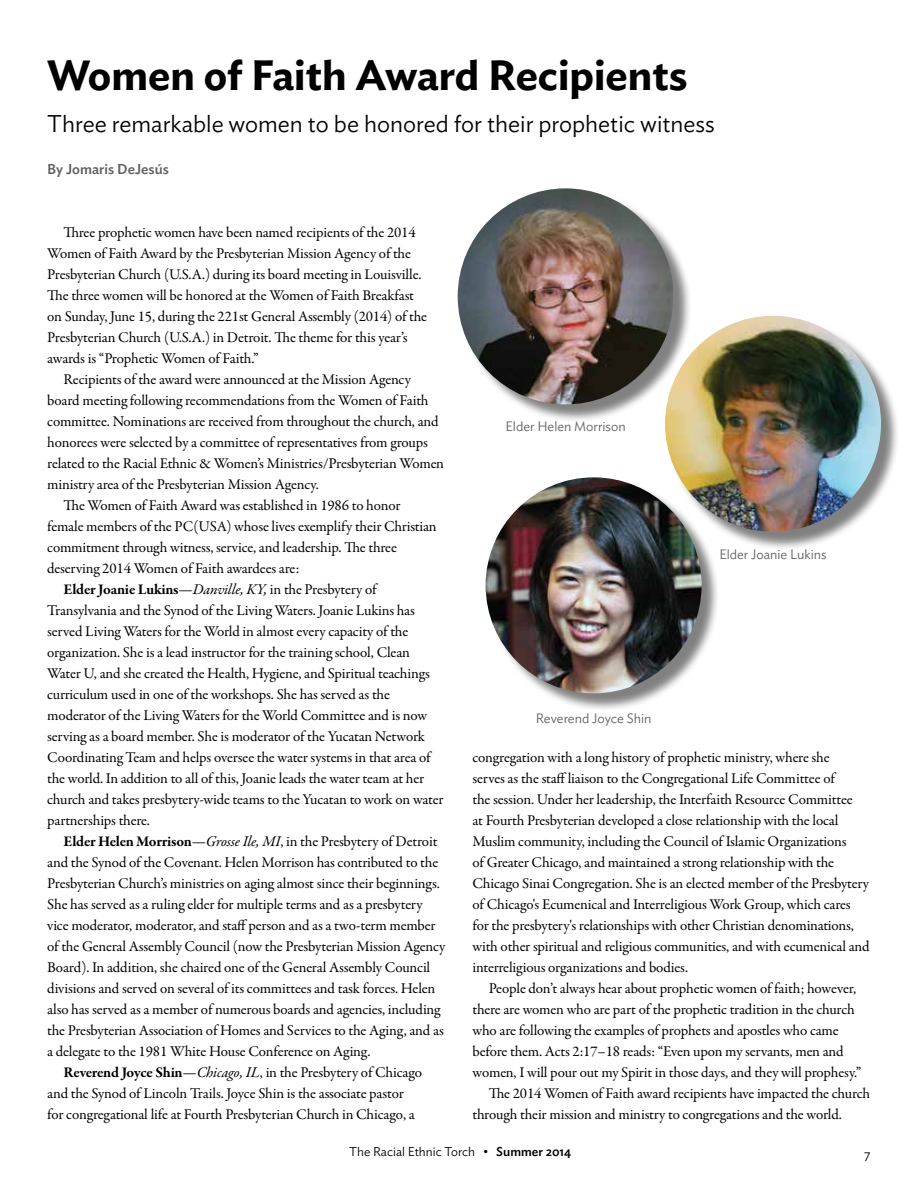
<style>
.page{position:relative;width:918px;height:1188px;background:#fff}
.page>*{position:absolute;margin:0;border:0;box-sizing:border-box;transform-origin:0 0}
.t1{font:600 42px "Ideal Sans";color:#000}
.t2{font:300 24px "Ideal Sans";color:#000}
.t3{font:15px/21px "Garamond Premr Pro";letter-spacing:-.01em;color:#000}
.t4{font:500 14.25px "Ideal Sans";color:#5f6062}
.t5{font:300 13.5px "Ideal Sans";color:#5f6062}
.t6{font:300 13.5px "Ideal Sans";color:#000}
.t7{font:300 12.75px "Ideal Sans";color:#000}
.s1{font-weight:700}
.s2{font-style:italic}
.s3{font-weight:500}
</style>
<div class="page">
<div style="left:460px;top:191px;width:232px;height:232px;background:#000;opacity:.5"></div>
<img style="left:458px;top:188px;width:215px;height:216px">
<div style="left:667px;top:318px;width:232px;height:232px;background:#000;opacity:.5"></div>
<img style="left:665px;top:316px;width:216px;height:216px;border-radius:108px">
<div style="left:488px;top:480px;width:232px;height:232px;background:#000;opacity:.5"></div>
<img style="left:486px;top:477px;width:216px;height:216px;border-radius:108px">
<h1 class="t1" style="left:47px;top:42px;width:642px">Women of Faith Award Recipients</h1>
<h2 class="t2" style="left:47px;top:105px;width:669px">Three remarkable women to be honored for their prophetic witness</h2>
<p class="t4" style="left:47px;top:158px;width:123px">By Jomaris DeJesús</p>
<p class="t3" style="left:47px;top:222px;width:381px;text-indent:16px">Three prophetic women have been named recipients of the 2014<br>Women of Faith Award by the Presbyterian Mission Agency of the Presbyterian Church (U.S.A.) during its board meeting in Louisville.<br>The three women will be honored at the Women of Faith Breakfast on Sunday, June 15, during the 221st General Assembly (2014) of the Presbyterian Church (U.S.A.) in Detroit. The theme for this year’s awards is “Prophetic Women of Faith.”</p>
<p class="t3" style="left:63px;top:369px;width:349px">Recipients of the award were announced at the Mission Agency</p>
<p class="t3" style="left:47px;top:390px;width:383px">board meeting following recommendations from the Women of Faith</p>
<p class="t3" style="left:47px;top:411px;width:393px">committee. Nominations are received from throughout the church, and</p>
<p class="t3" style="left:47px;top:432px;width:382px">honorees were selected by a committee of representatives from groups</p>
<p class="t3" style="left:47px;top:453px;width:398px">related to the Racial Ethnic &amp; Women’s Ministries/Presbyterian Women</p>
<p class="t3" style="left:47px;top:474px;width:273px">ministry area of the Presbyterian Mission Agency.</p>
<p class="t3" style="left:63px;top:495px;width:339px">The Women of Faith Award was established in 1986 to honor</p>
<p class="t3" style="left:47px;top:516px;width:391px">female members of the PC(USA) whose lives exemplify their Christian</p>
<p class="t3" style="left:47px;top:537px;width:351px">commitment through witness, service, and leadership. The three</p>
<p class="t3" style="left:47px;top:558px;width:254px">deserving 2014 Women of Faith awardees are:</p>
<p class="t3" style="left:63px;top:579px;width:315px"><span class="s1">Elder Joanie Lukins</span>—<span class="s2">Danville, KY,</span> in the Presbytery of</p>
<p class="t3" style="left:47px;top:600px;width:369px">Transylvania and the Synod of the Living Waters. Joanie Lukins has</p>
<p class="t3" style="left:47px;top:621px;width:363px">served Living Waters for the World in almost every capacity of the</p>
<p class="t3" style="left:47px;top:642px;width:364px">organization. She is a lead instructor for the training school, Clean</p>
<p class="t3" style="left:47px;top:663px;width:384px">Water U, and she created the Health, Hygiene, and Spiritual teachings</p>
<p class="t3" style="left:47px;top:684px;width:344px">curriculum used in one of the workshops. She has served as the</p>
<p class="t3" style="left:47px;top:705px;width:382px">moderator of the Living Waters for the World Committee and is now</p>
<p class="t3" style="left:47px;top:726px;width:379px">serving as a board member. She is moderator of the Yucatan Network</p>
<p class="t3" style="left:47px;top:747px;width:385px">Coordinating Team and helps oversee the water systems in that area of</p>
<p class="t3" style="left:47px;top:768px;width:378px">the world. In addition to all of this, Joanie leads the water team at her</p>
<p class="t3" style="left:47px;top:789px;width:398px">church and takes presbytery-wide teams to the Yucatan to work on water</p>
<p class="t3" style="left:47px;top:810px;width:104px">partnerships there.</p>
<p class="t3" style="left:63px;top:831px;width:376px"><span class="s1">Elder Helen Morrison</span>—<span class="s2">Grosse Ile, MI</span>, in the Presbytery of Detroit</p>
<p class="t3" style="left:47px;top:852px;width:392px">and the Synod of the Covenant. Helen Morrison has contributed to the</p>
<p class="t3" style="left:47px;top:873px;width:394px">Presbyterian Church’s ministries on aging almost since their beginnings.</p>
<p class="t3" style="left:47px;top:894px;width:377px">She has served as a ruling elder for multiple terms and as a presbytery</p>
<p class="t3" style="left:47px;top:915px;width:390px">vice moderator, moderator, and staff person and as a two-term member</p>
<p class="t3" style="left:47px;top:936px;width:400px">of the General Assembly Council (now the Presbyterian Mission Agency</p>
<p class="t3" style="left:47px;top:957px;width:385px">Board). In addition, she chaired one of the General Assembly Council</p>
<p class="t3" style="left:47px;top:978px;width:390px">divisions and served on several of its committees and task forces. Helen</p>
<p class="t3" style="left:47px;top:999px;width:395px">also has served as a member of numerous boards and agencies, including</p>
<p class="t3" style="left:47px;top:1020px;width:398px">the Presbyterian Association of Homes and Services to the Aging, and as</p>
<p class="t3" style="left:47px;top:1041px;width:325px">a delegate to the 1981 White House Conference on Aging.</p>
<p class="t3" style="left:63px;top:1062px;width:360px"><span class="s1">Reverend Joyce Shin</span>—<span class="s2">Chicago, IL</span>, in the Presbytery of Chicago</p>
<p class="t3" style="left:47px;top:1083px;width:358px">and the Synod of Lincoln Trails. Joyce Shin is the associate pastor</p>
<p class="t3" style="left:47px;top:1104px;width:369px">for congregational life at Fourth Presbyterian Church in Chicago, a</p>
<p class="t5" style="left:506px;top:416px;width:122px">Elder Helen Morrison</p>
<p class="t5" style="left:536px;top:708px;width:117px">Reverend Joyce Shin</p>
<p class="t5" style="left:719px;top:544px;width:109px">Elder Joanie Lukins</p>
<p class="t3" style="left:472px;top:747px;width:399px">congregation with a long history of prophetic ministry, where she<br>serves as the staff liaison to the Congregational Life Committee of<br>the session. Under her leadership, the Interfaith Resource Committee<br>at Fourth Presbyterian developed a close relationship with the local Muslim community, including the Council of Islamic Organizations<br>of Greater Chicago, and maintained a strong relationship with the Chicago Sinai Congregation. She is an elected member of the Presbytery of Chicago's Ecumenical and Interreligious Work Group, which cares for the presbytery's relationships with other Christian denominations, with other spiritual and religious communities, and with ecumenical and interreligious organizations and bodies.</p>
<p class="t3" style="left:489px;top:978px;width:369px">People don’t always hear about prophetic women of faith; however,</p>
<p class="t3" style="left:472px;top:999px;width:384px">there are women who are part of the prophetic tradition in the church</p>
<p class="t3" style="left:472px;top:1020px;width:368px">who are following the examples of prophets and apostles who came</p>
<p class="t3" style="left:472px;top:1041px;width:373px">before them. Acts 2:17–18 reads: “Even upon my servants, men and</p>
<p class="t3" style="left:472px;top:1062px;width:390px">women, I will pour out my Spirit in those days, and they will prophesy.”</p>
<p class="t3" style="left:489px;top:1083px;width:383px">The 2014 Women of Faith award recipients have impacted the church</p>
<p class="t3" style="left:472px;top:1104px;width:371px">through their mission and ministry to congregations and the world.</p>
<p class="t7" style="left:349px;top:1142px;width:224px">The Racial Ethnic Torch • <span class="s3">Summer 2014</span></p>
<p class="t6" style="left:864px;top:1144px;width:8px">7</p>
</div>
